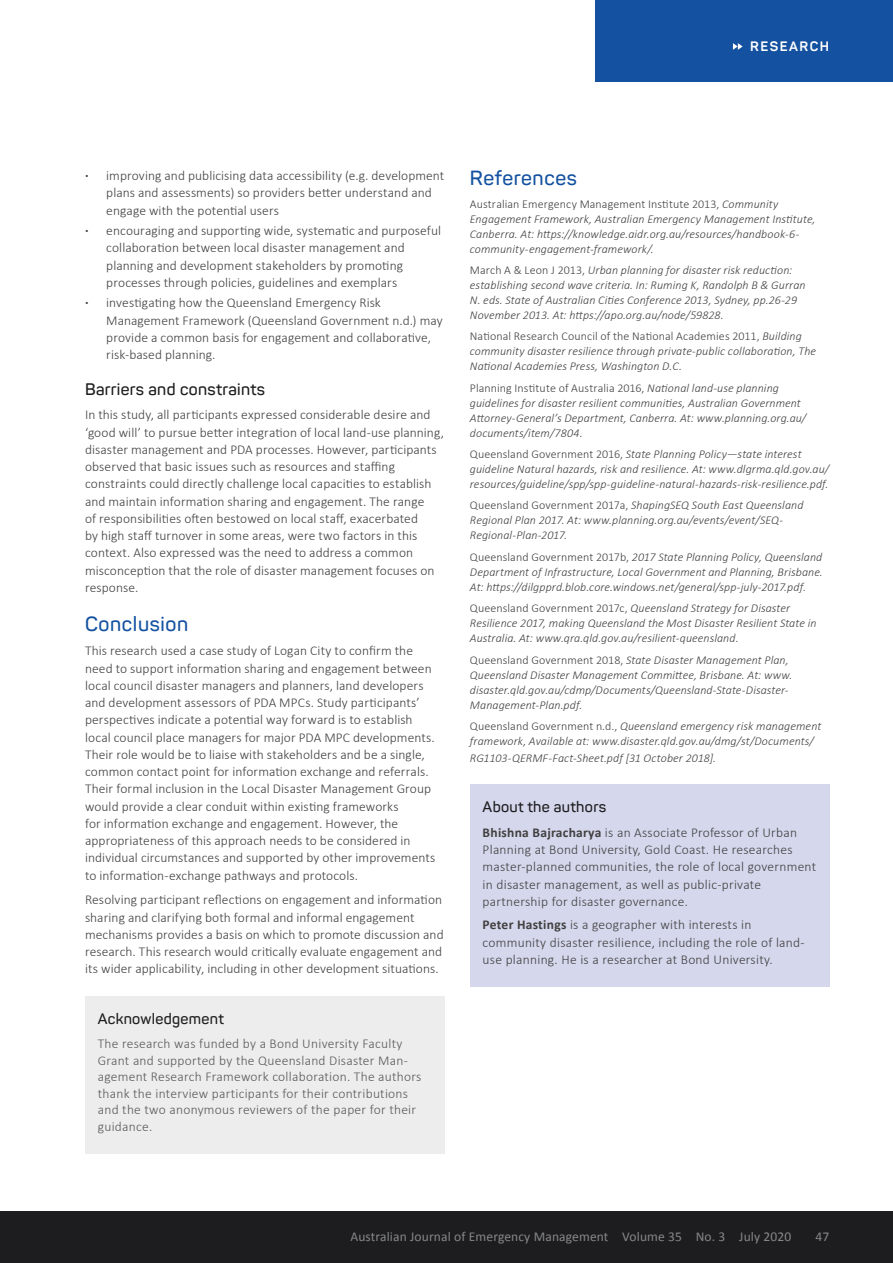
<style>
.page{position:relative;width:893px;height:1263px;background:#fff}
.page>*{position:absolute;margin:0;border:0;box-sizing:border-box;transform-origin:0 0}
.t1{font:600 20.25px "Panton";letter-spacing:.03em;color:#1452a1}
.t2{font:600 16.5px "Panton";letter-spacing:.02em;color:#1d1d1f}
.t3{font:600 15px "Panton";letter-spacing:.02em;color:#1d1d1f}
.t4{font:300 13.5px/17.2px "Calibri";letter-spacing:.005em;color:#414042}
.t5{font:300 13.5px/17.2px "Calibri";letter-spacing:.02em;color:#404040}
.t6{font:300 13.5px/16.5px "Calibri";letter-spacing:.02em;color:#58595b}
.t7{font:13.5px "Calibri";letter-spacing:.01em;color:#868788}
.t8{font:700 13.5px "Panton";letter-spacing:.11em;color:#fff}
.t9{font:italic 300 12px/15px "Calibri";letter-spacing:.005em;color:#414042}
.s1{font-weight:700}
.s2{font-style:normal}
</style>
<div class="page">
<div style="left:596px;top:0;width:297px;height:81px;background:#1452a1"></div>
<svg style="left:733px;top:43px;width:10px;height:7px"></svg>
<div style="left:0;top:1212px;width:893px;height:51px;background:#1d1d1f"></div>
<div style="left:85px;top:996px;width:359px;height:45px;background:#ededed"></div>
<div style="left:85px;top:1021px;width:359px;height:132px;background:#ededed"></div>
<div style="left:470px;top:784px;width:359px;height:45px;background:#d5d7ec"></div>
<div style="left:470px;top:810px;width:359px;height:118px;background:#d5d7ec"></div>
<div style="left:470px;top:902px;width:359px;height:84px;background:#d5d7ec"></div>
<p class="t8" style="left:750px;top:38px;width:80px">RESEARCH</p>
<p class="t4" style="left:106px;top:167px;width:340px;text-indent:-21px"><span class="s1">·</span> improving and publicising data accessibility (e.g. development plans and assessments) so providers better understand and engage with the potential users</p>
<p class="t4" style="left:106px;top:222px;width:336px;text-indent:-21px"><span class="s1">·</span> encouraging and supporting wide, systematic and purposeful collaboration between local disaster management and planning and development stakeholders by promoting processes through policies, guidelines and exemplars</p>
<p class="t4" style="left:106px;top:294px;width:338px;text-indent:-21px"><span class="s1">·</span> investigating how the Queensland Emergency Risk Management Framework (Queensland Government n.d.) may provide a common basis for engagement and collaborative, risk-based planning.</p>
<p class="t2" style="left:85px;top:379px;width:182px">Barriers and constraints</p>
<p class="t4" style="left:85px;top:406px;width:360px">In this study, all participants expressed considerable desire and ‘good will’ to pursue better integration of local land-use planning, disaster management and PDA processes. However, participants observed that basic issues such as resources and staffing constraints could directly challenge local capacities to establish and maintain information sharing and engagement. The range<br>of responsibilities often bestowed on local staff, exacerbated<br>by high staff turnover in some areas, were two factors in this context. Also expressed was the need to address a common misconception that the role of disaster management focuses on response.</p>
<h1 class="t1" style="left:85px;top:611px;width:105px">Conclusion</h1>
<p class="t4" style="left:85px;top:642px;width:352px">This research used a case study of Logan City to confirm the need to support information sharing and engagement between local council disaster managers and planners, land developers and development assessors of PDA MPCs. Study participants’ perspectives indicate a potential way forward is to establish local council place managers for major PDA MPC developments.<br>Their role would be to liaise with stakeholders and be a single, common contact point for information exchange and referrals.<br>Their formal inclusion in the Local Disaster Management Group would provide a clear conduit within existing frameworks<br>for information exchange and engagement. However, the appropriateness of this approach needs to be considered in individual circumstances and supported by other improvements to information-exchange pathways and protocols.</p>
<p class="t4" style="left:85px;top:891px;width:360px">Resolving participant reflections on engagement and information sharing and clarifying both formal and informal engagement mechanisms provides a basis on which to promote discussion and research. This research would critically evaluate engagement and its wider applicability, including in other development situations.</p>
<p class="t3" style="left:98px;top:1010px;width:128px">Acknowledgement</p>
<p class="t6" style="left:98px;top:1035px;width:325px">The research was funded by a Bond University Faculty Grant and supported by the Queensland Disaster Man&shy;agement Research Framework collaboration. The authors thank the interview participants for their contributions and the two anonymous reviewers of the paper for their guidance.</p>
<h1 class="t1" style="left:470px;top:165px;width:109px">References</h1>
<p class="t9" style="left:470px;top:196px;width:347px"><span class="s2">Australian Emergency Management Institute 2013,</span> Community Engagement Framework, Australian Emergency Management Institute, Canberra. At: https://knowledge.aidr.org.au/resources/handbook-6- community-engagement-framework/.</p>
<p class="t9" style="left:470px;top:262px;width:337px"><span class="s2">March A &amp; Leon J 2013,</span> Urban planning for disaster risk reduction: establishing second wave criteria. In: Ruming K, Randolph B &amp; Gurran N. eds. State of Australian Cities Conference 2013, Sydney, pp.26-29<br>November 2013. At: https://apo.org.au/node/59828.</p>
<p class="t9" style="left:470px;top:329px;width:348px"><span class="s2">National Research Council of the National Academies 2011,</span> Building community disaster resilience through private-public collaboration, The<br>National Academies Press, Washington D.C.</p>
<p class="t9" style="left:470px;top:380px;width:338px"><span class="s2">Planning Institute of Australia 2016,</span> National land-use planning guidelines for disaster resilient communities, Australian Government Attorney-General’s Department, Canberra. At: www.planning.org.au/ documents/item/7804.</p>
<p class="t9" style="left:470px;top:446px;width:361px"><span class="s2">Queensland Government 2016,</span> State Planning Policy—state interest guideline Natural hazards, risk and resilience. At: www.dlgrma.qld.gov.au/ resources/guideline/spp/spp-guideline-natural-hazards-risk-resilience.pdf.</p>
<p class="t9" style="left:470px;top:498px;width:335px"><span class="s2">Queensland Government 2017a,</span> ShapingSEQ South East Queensland<br>Regional Plan 2017. At: www.planning.org.au/events/event/SEQ-<br>Regional-Plan-2017<span class="s2">.</span></p>
<p class="t9" style="left:470px;top:549px;width:354px;text-align:justify"><span class="s2">Queensland Government 2017b,</span> 2017 State Planning Policy, Queensland Department of Infrastructure, Local Government and Planning, Brisbane.<br>At: https://dilgpprd.blob.core.windows.net/general/spp-july-2017.pdf<span class="s2">.</span></p>
<p class="t9" style="left:470px;top:601px;width:348px"><span class="s2">Queensland Government 2017c,</span> Queensland Strategy for Disaster<br>Resilience 2017, making Queensland the Most Disaster Resilient State in<br>Australia. At: www.qra.qld.gov.au/resilient-queensland<span class="s2">.</span></p>
<p class="t9" style="left:470px;top:652px;width:324px"><span class="s2">Queensland Government 2018,</span> State Disaster Management Plan, Queensland Disaster Management Committee, Brisbane. At: www. disaster.qld.gov.au/cdmp/Documents/Queensland-State-Disaster-Management-Plan.pdf.</p>
<p class="t9" style="left:470px;top:718px;width:353px"><span class="s2">Queensland Government n.d.,</span> Queensland emergency risk management framework, Available at: www.disaster.qld.gov.au/dmg/st/Documents/</p>
<p class="t9" style="left:470px;top:751px;width:248px">RG1103-QERMF-Fact-Sheet.pdf [31 October 2018].</p>
<p class="t3" style="left:483px;top:797px;width:125px">About the authors</p>
<p class="t5" style="left:483px;top:824px;width:335px"><span class="s1">Bhishna Bajracharya</span> is an Associate Professor of Urban Planning at Bond University, Gold Coast. He researches master-planned communities, the role of local government in disaster management, as well as public-private partnership for disaster governance.</p>
<p class="t5" style="left:483px;top:916px;width:323px"><span class="s1">Peter Hastings</span> is a geographer with interests in community disaster resilience, including the role of land&shy;use planning. He is a researcher at Bond University.</p>
<p class="t7" style="left:350px;top:1228px;width:442px">Australian Journal of Emergency Management Volume 35 No. 3 July 2020</p>
<p class="t7" style="left:815px;top:1228px;width:15px">47</p>
</div>
